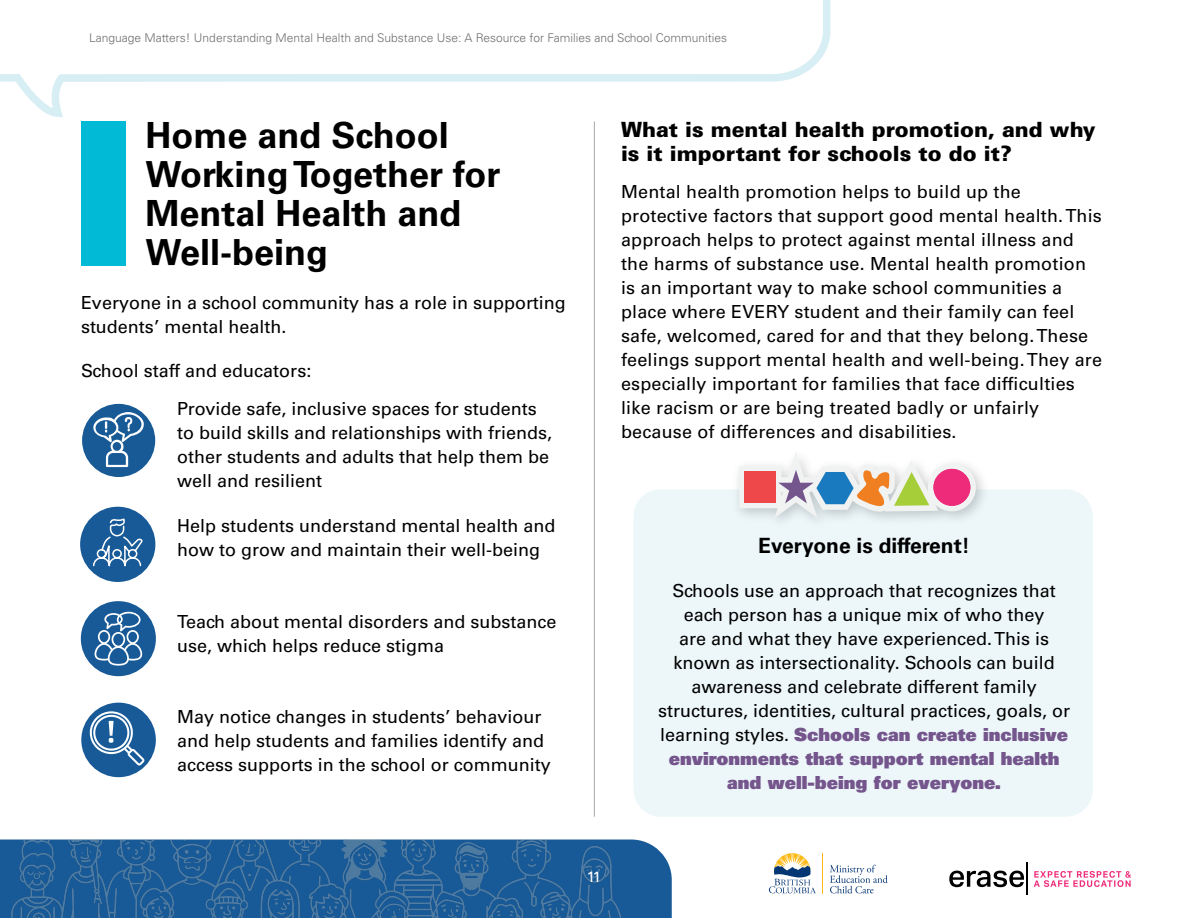
<style>
.page{position:relative;width:1188px;height:918px;background:#fff}
.page>*{position:absolute;margin:0;border:0;box-sizing:border-box;transform-origin:0 0}
.t1{font:700 36px/39px "Univers LT Std";color:#000}
.t2{font:900 21px/24px "Univers LT Std";color:#000}
.t3{font:700 21px "Univers LT Std";color:#000}
.t4{font:18px/24px "Univers LT Std";color:#000}
.t5{font:15px "Univers LT Std";color:#fff}
.t6{font:300 12px "Univers LT Std";color:#6d6e71}
.s1{font-family:"Univers LT Std X Black";color:#74558c}
</style>
<div class="page">
<svg style="left:657px;top:848px;width:15px;height:70px"></svg>
<img style="left:0;top:840px;width:657px;height:78px">
<svg style="left:0;top:0;width:831px;height:117px"></svg>
<svg style="left:1034px;top:871px;width:97px;height:16px"></svg>
<svg style="left:949px;top:871px;width:75px;height:16px"></svg>
<hr style="left:1026px;top:862px;width:1px;height:32px;background:#000">
<svg style="left:830px;top:865px;width:58px;height:28px"></svg>
<svg style="left:769px;top:853px;width:47px;height:40px"></svg>
<hr style="left:823px;top:853px;width:1px;height:40px;background:#fdb913">
<hr style="left:594px;top:122px;width:1px;height:695px;background:#a7a9ac">
<div style="left:634px;top:489px;width:459px;height:328px;background:#edf7fa;border-radius:27px"></div>
<div style="left:81px;top:122px;width:44px;height:144px;background:#01bad6"></div>
<div style="left:82px;top:404px;width:73px;height:73px;background:#175a96;border-radius:50%"></div>
<svg style="left:93px;top:412px;width:51px;height:55px"></svg>
<div style="left:80px;top:507px;width:75px;height:75px;background:#185a97;border-radius:50%"></div>
<svg style="left:93px;top:519px;width:50px;height:48px"></svg>
<div style="left:81px;top:601px;width:75px;height:75px;background:#185a97;border-radius:50%"></div>
<svg style="left:95px;top:612px;width:47px;height:54px"></svg>
<div style="left:81px;top:703px;width:75px;height:74px;background:#185a97;border-radius:50%"></div>
<svg style="left:88px;top:711px;width:57px;height:55px"></svg>
<svg style="left:739px;top:452px;width:237px;height:66px"></svg>
<div style="left:933px;top:469px;width:37px;height:37px;background:#ee2a7b;border-radius:50%"></div>
<p class="t6" style="left:89px;top:31px;width:640px">Language Matters! Understanding Mental Health and Substance Use: A Resource for Families and School Communities</p>
<h1 class="t1" style="left:146px;top:116px;width:356px">Home and School<br>Working Together for<br>Mental Health and<br>Well-being</h1>
<p class="t4" style="left:81px;top:291px;width:486px">Everyone in a school community has a role in supporting students’ mental health.</p>
<p class="t4" style="left:81px;top:359px;width:232px">School staff and educators:</p>
<p class="t4" style="left:177px;top:397px;width:377px">Provide safe, inclusive spaces for students to build skills and relationships with friends, other students and adults that help them be well and resilient</p>
<p class="t4" style="left:177px;top:514px;width:380px">Help students understand mental health and how to grow and maintain their well-being</p>
<p class="t4" style="left:177px;top:609px;width:381px">Teach about mental disorders and substance use, which helps reduce stigma</p>
<p class="t4" style="left:177px;top:704px;width:375px">May notice changes in students’ behaviour and help students and families identify and access supports in the school or community</p>
<h2 class="t2" style="left:621px;top:117px;width:476px">What is mental health promotion, and why is it important for schools to do it?</h2>
<p class="t4" style="left:621px;top:180px;width:483px">Mental health promotion helps to build up the protective factors that support good mental health. This approach helps to protect against mental illness and the harms of substance use. Mental health promotion is an important way to make school communities a place where EVERY student and their family can feel safe, welcomed, cared for and that they belong. These feelings support mental health and well-being. They are especially important for families that face difficulties like racism or are being treated badly or unfairly because of differences and disabilities.</p>
<p class="t3" style="left:758px;top:534px;width:213px">Everyone is different!</p>
<p class="t4" style="left:658px;top:579px;width:414px;text-align:center">Schools use an approach that recognizes that each person has a unique mix of who they<br>are and what they have experienced. This is known as intersectionality. Schools can build awareness and celebrate different family structures, identities, cultural practices, goals, or learning styles. <span class="s1">Schools can create inclusive environments that support mental health and well-being for everyone.</span></p>
<p class="t5" style="left:587px;top:868px;width:16px">11</p>
</div>
